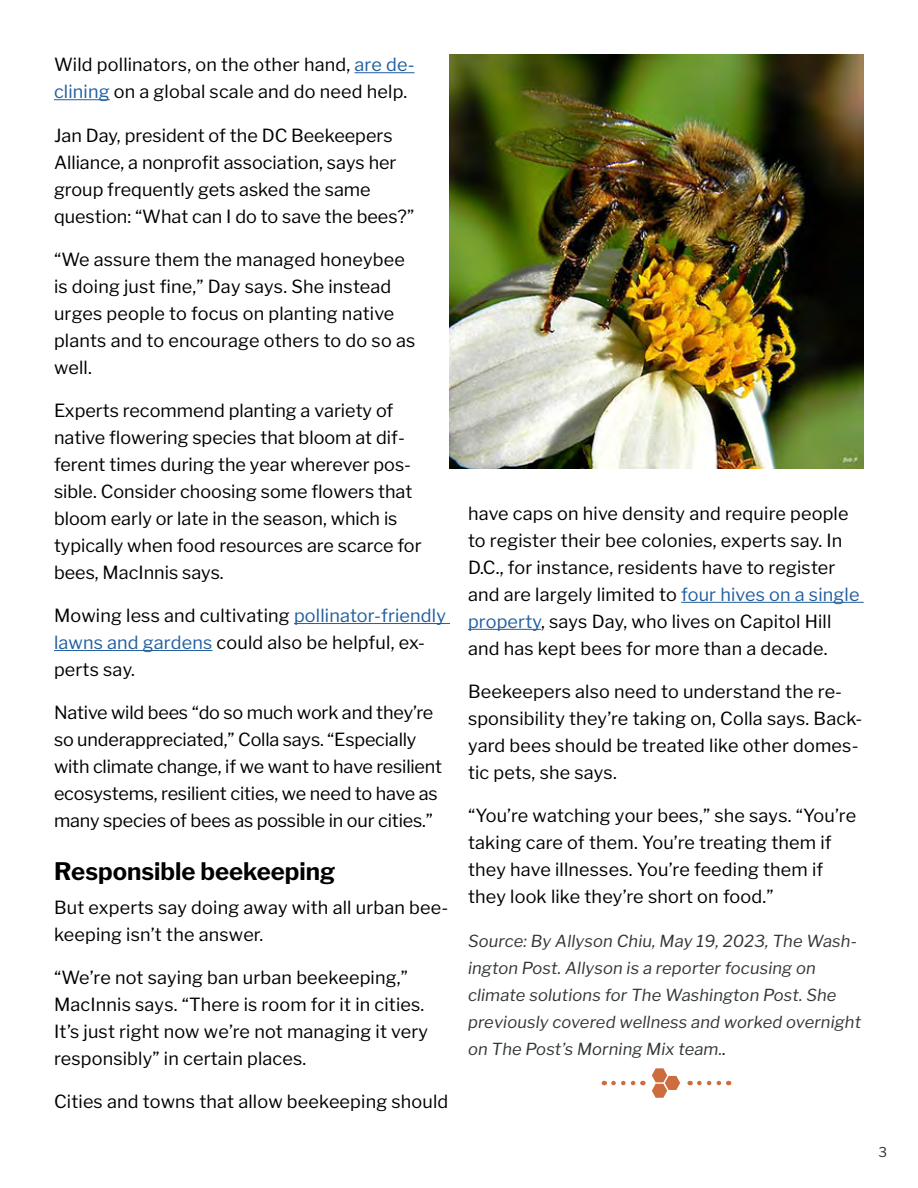
<style>
.page{position:relative;width:918px;height:1188px;background:#fff}
.page>*{position:absolute;margin:0;border:0;box-sizing:border-box;transform-origin:0 0}
.t1{font:700 24px "Libre Franklin";color:#000}
.t2{font:18px/27px "Libre Franklin";letter-spacing:.01em;color:#000}
.t3{font:18px/27px "Libre Franklin";letter-spacing:-.01em;color:#000}
.t4{font:italic 16.5px/27px "Libre Franklin";letter-spacing:.01em;color:#323637}
.t5{font:13.5px "Libre Franklin";color:#323637}
.s1{color:#215e9e}
.s2{color:#000}
</style>
<div class="page">
<hr style="left:355px;top:72px;width:60px;height:1px;background:#215e9e">
<hr style="left:54px;top:99px;width:56px;height:1px;background:#215e9e">
<hr style="left:294px;top:623px;width:156px;height:1px;background:#215e9e">
<hr style="left:54px;top:650px;width:159px;height:1px;background:#215e9e">
<hr style="left:681px;top:602px;width:183px;height:1px;background:#215e9e">
<hr style="left:468px;top:629px;width:73px;height:1px;background:#215e9e">
<svg style="left:652px;top:1068px;width:28px;height:30px"></svg>
<svg style="left:699px;top:1081px;width:30px;height:4px"></svg>
<svg style="left:613px;top:1081px;width:30px;height:4px"></svg>
<img style="left:449px;top:55px;width:414px;height:414px">
<p class="t2" style="left:54px;top:51px;width:362px">Wild pollinators, on the other hand, <span class="s1">are de&shy;clining</span> on a global scale and do need help.</p>
<p class="t2" style="left:54px;top:122px;width:362px">Jan Day, president of the DC Beekeepers Alliance, a nonprofit association, says her group frequently gets asked the same question: “What can I do to save the bees?”</p>
<p class="t2" style="left:54px;top:246px;width:363px">“We assure them the managed honeybee is doing just fine,” Day says. She instead urges people to focus on planting native plants and to encourage others to do so as well.</p>
<p class="t2" style="left:54px;top:397px;width:369px">Experts recommend planting a variety of native flowering species that bloom at dif&shy;ferent times during the year wherever pos&shy;sible. Consider choosing some flowers that bloom early or late in the season, which is typically when food resources are scarce for bees, MacInnis says.</p>
<p class="t2" style="left:54px;top:602px;width:393px">Mowing less and cultivating <span class="s1">pollinator-friendly lawns and gardens</span> could also be helpful, ex&shy;perts say.</p>
<p class="t3" style="left:54px;top:699px;width:390px">Native wild bees “do so much work and they’re so underappreciated,” Colla says. “Especially with climate change, if we want to have resilient ecosystems, resilient cities, we need to have as many species of bees as possible in our cities.”</p>
<h1 class="t1" style="left:54px;top:857px;width:283px">Responsible beekeeping</h1>
<p class="t2" style="left:54px;top:894px;width:396px">But experts say doing away with all urban bee&shy;keeping isn’t the answer.</p>
<p class="t2" style="left:54px;top:964px;width:376px">“We’re not saying ban urban beekeeping,” MacInnis says. “There is room for it in cities.<br>It’s just right now we’re not managing it very responsibly” in certain places.</p>
<p class="t2" style="left:54px;top:1088px;width:396px">Cities and towns that allow beekeeping should</p>
<p class="t2" style="left:468px;top:500px;width:393px">have caps on hive density and require people to register their bee colonies, experts say. In D.C., for instance, residents have to register and are largely limited to <span class="s1">four hives on a single property</span>, says Day, who lives on Capitol Hill and has kept bees for more than a decade.</p>
<p class="t2" style="left:468px;top:678px;width:396px">Beekeepers also need to understand the re&shy;sponsibility they’re taking on, Colla says. Back&shy;yard bees should be treated like other domes&shy;tic pets, she says.</p>
<p class="t2" style="left:468px;top:802px;width:390px">“You’re watching your bees,” she says. “You’re taking care of them. You’re treating them if they have illnesses. You’re feeding them if they look like they’re short on food.”</p>
<p class="t4" style="left:468px;top:927px;width:395px">Source: By Allyson Chiu, May 19, 2023, The Wash&shy;ington Post. Allyson is a reporter focusing on climate solutions for The Washington Post. She previously covered wellness and worked overnight on The Post’s Morning Mix team.<span class="s2">.</span></p>
<p class="t5" style="left:878px;top:1144px;width:10px">3</p>
</div>
